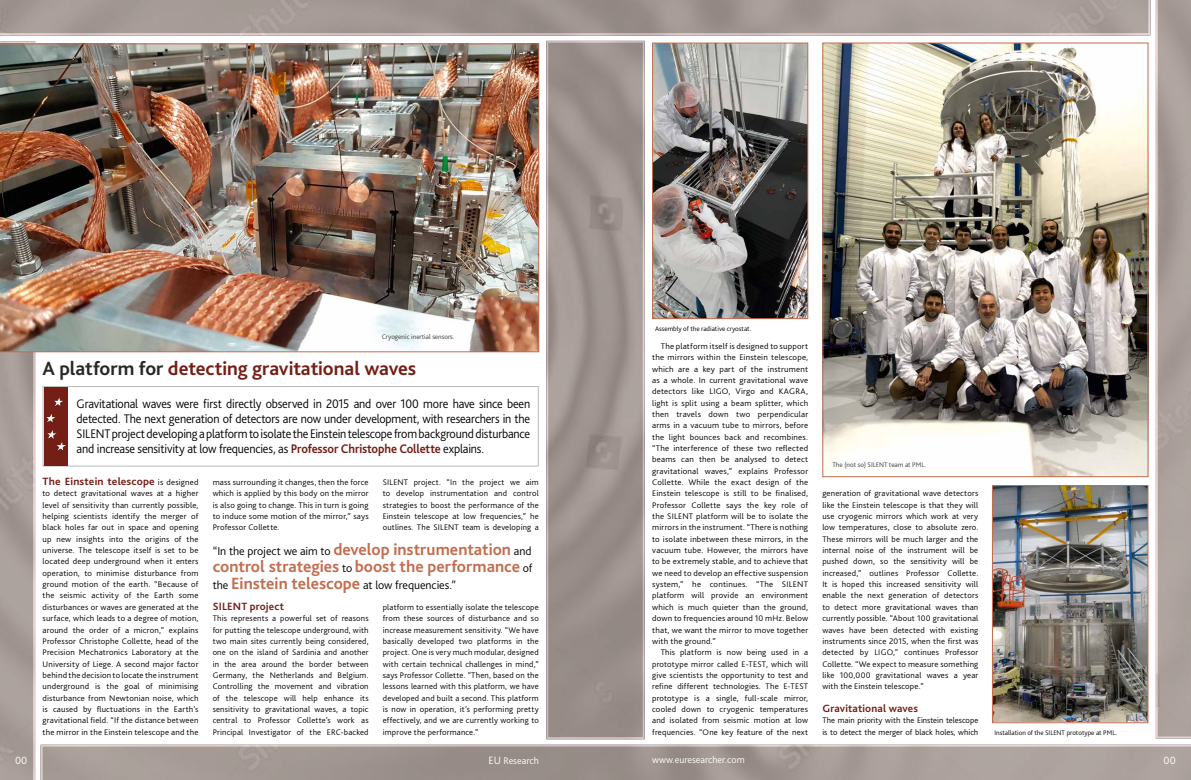
<style>
.page{position:relative;width:1191px;height:780px;background:#fff}
.page>*{position:absolute;margin:0;border:0;box-sizing:border-box;transform-origin:0 0}
.Rotis_body_text{font:700 20px "Bliss 2";letter-spacing:-.005em;color:#731f16}
.Projects_Intro{font:700 17px "Bliss 2";color:#c26d4f}
.Standfirst{font:300 13px/15px "Bliss 2";letter-spacing:-.015em;color:#000;text-align:justify;scale:.94 1}
.Projects_Intro-2{font:300 12px "Bliss 2";letter-spacing:-.005em;color:#000}
.side_panel{font:700 11px "Bliss 2";letter-spacing:.015em;color:#731f16}
.t1{font:300 11px "Bliss 2";color:#fff}
.t2{font:300 10px "Bliss 2";color:#fff}
.side_panel-2{font:300 8.5px/11.3px "Bliss 2";letter-spacing:.015em;color:#000;text-align:justify}
.side_panel-3{font:300 8.5px/11.3px "Bliss 2";letter-spacing:.015em;color:#000;text-align:justify;scale:1.04 1}
.Rotis_body_text-2{font:300 7px "Bliss 2";color:#000}
.t3{font:300 7px "Bliss 2";color:#3a3a39}
.s1{color:#272726}
.s2{font-weight:700;color:#731f16}
.s3{font-weight:300;font-size:8.5px;color:#000}
.s4{font-weight:700;font-size:17px;color:#c26d4f}
.s5{font-weight:300;font-size:12px;color:#000}
.s6{font-size:11.1px}
</style>
<div class="page">
<img style="left:0;top:0;width:1191px;height:780px">
<div style="left:43px;top:386px;width:496px;height:80px;background:#fff;border:1px solid #b1b2b3"></div>
<div style="left:44px;top:387px;width:23px;height:78px;background:#731f16"></div>
<img style="left:46px;top:397px;width:20px;height:54px">
<img style="left:654px;top:45px;width:152px;height:272px">
<div style="left:652px;top:43px;width:156px;height:276px;border:1px solid #c26d4f"></div>
<img style="left:994px;top:487px;width:152px;height:234px">
<div style="left:992px;top:485px;width:156px;height:238px;border:1px solid #c26d4f"></div>
<img style="left:0;top:43px;width:539px;height:309px">
<img style="left:824px;top:45px;width:322px;height:430px">
<div style="left:822px;top:43px;width:326px;height:434px;border:1px solid #c26d4f"></div>
<p class="t3" style="left:382px;top:332px;width:74px">Cryogenic inertial sensors.</p>
<p class="Rotis_body_text" style="left:43px;top:355px;width:375px"><span class="s1">A platform for</span> detecting gravitational waves</p>
<p class="Standfirst" style="left:77px;top:395px;width:484px">Gravitational waves were first directly observed in 2015 and over 100 more have since been detected. The next generation of detectors are now under development, with researchers in the SILENT project developing a platform to isolate the Einstein telescope from background disturbance and increase sensitivity at low frequencies, as <span class="s2">Professor Christophe Collette</span> explains.</p>
<p class="side_panel" style="left:43px;top:474px;width:157px">The Einstein telescope <span class="s3">is designed</span></p>
<p class="side_panel-2" style="left:43px;top:487px;width:157px">to detect gravitational waves at a higher level of sensitivity than currently possible, helping scientists identify the merger of black holes far out in space and opening up new insights into the origins of the universe. The telescope itself is set to be located deep underground when it enters operation, to minimise disturbance from ground motion of the earth. “Because of the seismic activity of the Earth some disturbances or waves are generated at the surface, which leads to a degree of motion, around the order of a micron,” explains Professor Christophe Collette, head of the Precision Mechatronics Laboratory at the University of Liege. A second major factor behind the decision to locate the instrument underground is the goal of minimising disturbance from Newtonian noise, which is caused by fluctuations in the Earth’s gravitational field. “If the distance between the mirror in the Einstein telescope and the</p>
<p class="side_panel-2" style="left:213px;top:476px;width:157px">mass surrounding it changes, then the force which is applied by this body on the mirror is also going to change. This in turn is going to induce some motion of the mirror,” says Professor Collette.</p>
<p class="side_panel-2" style="left:383px;top:476px;width:157px">SILENT project. “In the project we aim to develop instrumentation and control strategies to boost the performance of the Einstein telescope at low frequencies,” he outlines. The SILENT team is developing a</p>
<p class="Projects_Intro-2" style="left:213px;top:543px;width:320px">“In the project we aim to <span class="s4">develop instrumentation</span> and</p>
<p class="Projects_Intro" style="left:213px;top:556px;width:321px">control strategies <span class="s5">to</span> boost the performance <span class="s5">of</span></p>
<p class="Projects_Intro-2" style="left:213px;top:577px;width:245px">the <span class="s4">Einstein telescope</span> at low frequencies.”</p>
<p class="side_panel" style="left:213px;top:599px;width:73px">SILENT project</p>
<p class="side_panel-2" style="left:213px;top:612px;width:157px">This represents a powerful set of reasons for putting the telescope underground, with two main sites currently being considered, one on the island of Sardinia and another in the area around the border between Germany, the Netherlands and Belgium.<br>Controlling the movement and vibration of the telescope will help enhance its sensitivity to gravitational waves, a topic central to Professor Collette’s work as Principal Investigator of the ERC-backed</p>
<p class="side_panel-2" style="left:383px;top:601px;width:157px">platform to essentially isolate the telescope from these sources of disturbance and so increase measurement sensitivity. “We have basically developed two platforms in the project. One is very much modular, designed with certain technical challenges in mind,” says Professor Collette. “Then, based on the lessons learned with this platform, we have developed and built a second. This platform is now in operation, it’s performing pretty effectively, and we are currently working to improve the performance.”</p>
<p class="t1" style="left:15px;top:753px;width:14px">00</p>
<p class="t2" style="left:488px;top:754px;width:52px"><span class="s6">EU</span> Research</p>
<p class="Rotis_body_text-2" style="left:655px;top:324px;width:98px">Assembly of the radiative cryostat.</p>
<p class="side_panel-3" style="left:652px;top:340px;width:151px;text-indent:9px">The platform itself is designed to support the mirrors within the Einstein telescope, which are a key part of the instrument as a whole. In current gravitational wave detectors like LIGO, Virgo and KAGRA, light is split using a beam splitter, which then travels down two perpendicular arms in a vacuum tube to mirrors, before the light bounces back and recombines. “The interference of these two reflected beams can then be analysed to detect gravitational waves,” explains Professor Collette. While the exact design of the Einstein telescope is still to be finalised, Professor Collette says the key role of the SILENT platform will be to isolate the mirrors in the instrument. “There is nothing to isolate inbetween these mirrors, in the vacuum tube. However, the mirrors have to be extremely stable, and to achieve that we need to develop an effective suspension system,” he continues. “The SILENT platform will provide an environment which is much quieter than the ground, down to frequencies around 10 mHz. Below that, we want the mirror to move together with the ground.”</p>
<p class="side_panel-2" style="left:652px;top:646px;width:157px;text-indent:9px">This platform is now being used in a prototype mirror called E-TEST, which will give scientists the opportunity to test and refine different technologies. The E-TEST prototype is a single, full-scale mirror, cooled down to cryogenic temperatures and isolated from seismic motion at low frequencies. “One key feature of the next</p>
<p class="t2" style="left:652px;top:753px;width:94px">www.euresearcher.com</p>
<p class="t3" style="left:832px;top:460px;width:95px">The (not so) SILENT team at PML.</p>
<p class="side_panel-2" style="left:822px;top:487px;width:157px">generation of gravitational wave detectors like the Einstein telescope is that they will use cryogenic mirrors which work at very low temperatures, close to absolute zero.<br>These mirrors will be much larger and the internal noise of the instrument will be pushed down, so the sensitivity will be increased,” outlines Professor Collette.<br>It is hoped this increased sensitivity will enable the next generation of detectors to detect more gravitational waves than currently possible. “About 100 gravitational waves have been detected with existing instruments since 2015, when the first was detected by LIGO,” continues Professor Collette. “We expect to measure something like 100,000 gravitational waves a year with the Einstein telescope.”</p>
<p class="side_panel" style="left:822px;top:701px;width:97px">Gravitational waves</p>
<p class="side_panel-2" style="left:822px;top:714px;width:157px">The main priority with the Einstein telescope is to detect the merger of black holes, which</p>
<p class="Rotis_body_text-2" style="left:994px;top:728px;width:124px">Installation of the SILENT prototype at PML.</p>
<p class="t1" style="left:1163px;top:753px;width:14px">00</p>
</div>
